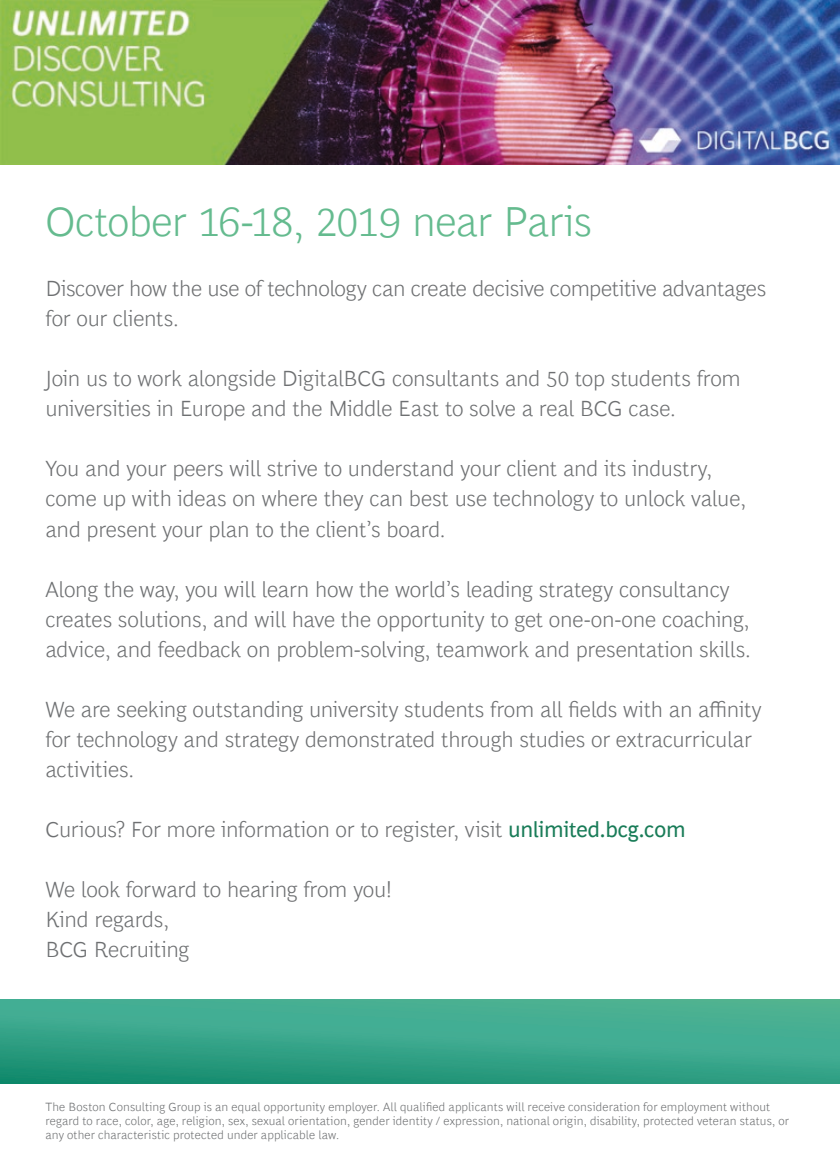
<style>
.page{position:relative;width:840px;height:1159px;background:#fff}
.page>*{position:absolute;margin:0;border:0;box-sizing:border-box;transform-origin:0 0}
.t1{font:300 42px "Henderson BCG Sans";letter-spacing:-.015em;color:#65bb8f}
.t2{font:300 22px/30px "Henderson BCG Sans";letter-spacing:-.01em;color:#6e7072}
.t3{font:300 12px/14px "Henderson BCG Sans";letter-spacing:.01em;color:#6e7072}
.s1{font-weight:400;color:#197c58}
</style>
<div class="page">
<svg style="left:0;top:999px;width:839px;height:84px;background:#38a589"></svg>
<img style="left:0;top:0;width:839px;height:165px">
<h1 class="t1" style="left:45px;top:191px;width:547px">October 16-18, 2019 near Paris</h1>
<p class="t2" style="left:45px;top:272px;width:722px">Discover how the use of technology can create decisive competitive advantages for our clients.</p>
<p class="t2" style="left:45px;top:362px;width:696px">Join us to work alongside DigitalBCG consultants and 50 top students from universities in Europe and the Middle East to solve a real BCG case.</p>
<p class="t2" style="left:45px;top:452px;width:701px">You and your peers will strive to understand your client and its industry, come up with ideas on where they can best use technology to unlock value, and present your plan to the client’s board.</p>
<p class="t2" style="left:45px;top:572px;width:706px">Along the way, you will learn how the world’s leading strategy consultancy creates solutions, and will have the opportunity to get one-on-one coaching, advice, and feedback on problem-solving, teamwork and presentation skills.</p>
<p class="t2" style="left:45px;top:692px;width:717px">We are seeking outstanding university students from all fields with an affinity for technology and strategy demonstrated through studies or extracurricular activities.</p>
<p class="t2" style="left:45px;top:812px;width:641px">Curious? For more information or to register, visit <span class="s1">unlimited.bcg.com</span></p>
<p class="t2" style="left:45px;top:872px;width:348px">We look forward to hearing from you!<br>Kind regards,<br>BCG Recruiting</p>
<p class="t3" style="left:45px;top:1098px;width:744px">The Boston Consulting Group is an equal opportunity employer. All qualified applicants will receive consideration for employment without regard to race, color, age, religion, sex, sexual orientation, gender identity / expression, national origin, disability, protected veteran status, or any other characteristic protected under applicable law.</p>
</div>
